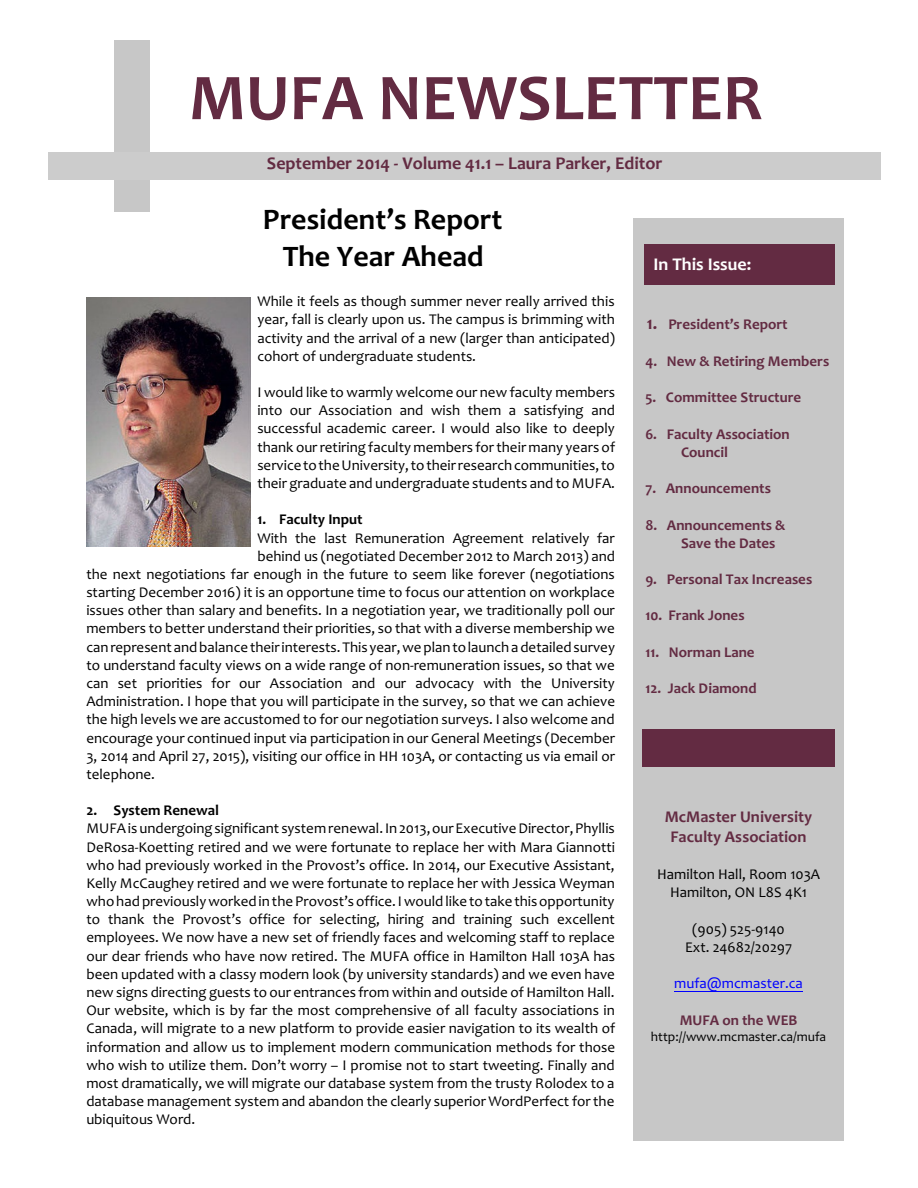
<style>
.page{position:relative;width:918px;height:1188px;background:#fff}
.page>*{position:absolute;margin:0;border:0;box-sizing:border-box;transform-origin:0 0}
.t1{font:700 66px "Candara";color:#632b42}
.t2{font:700 30px/36.8px "Candara";color:#000;text-align:center}
.t3{font:700 18px "Candara";color:#632b42}
.t4{font:700 18px "Candara";color:#fff}
.t5{font:700 16.5px/20.4px "Candara";color:#632b42;text-align:center}
.t6{font:15px/18.1px "Candara";color:#000;text-align:justify}
.t7{font:700 15px/18.1px "Candara";color:#632b42}
.t8{font:700 15px "Candara";color:#000}
.t9{font:15px "Candara";color:#00f}
.t10{font:13.5px "Candara";color:#000}
.s1{font-size:18px}
</style>
<div class="page">
<div style="left:114px;top:40px;width:36px;height:172px;background:#c7c7c7"></div>
<div style="left:48px;top:152px;width:833px;height:27px;background:#ccc"></div>
<div style="left:633px;top:218px;width:211px;height:922px;background:#c7c7c7"></div>
<div style="left:645px;top:244px;width:190px;height:41px;background:#632b42"></div>
<div style="left:642px;top:730px;width:192px;height:37px;background:#632b42"></div>
<hr style="left:674px;top:991px;width:129px;height:1px;background:#00f">
<img style="left:87px;top:297px;width:164px;height:249px">
<h1 class="t1" style="left:189px;top:71px;width:575px">MUFA NEWSLETTER</h1>
<p class="t3" style="left:267px;top:156px;width:397px">September 2014 - Volume 41.1 – Laura Parker, Editor</p>
<h2 class="t2" style="left:263px;top:204px;width:241px">President’s Report<br>The Year Ahead</h2>
<p class="t6" style="left:257px;top:294px;width:359px">While it feels as though summer never really arrived this year, fall is clearly upon us. The campus is brimming with activity and the arrival of a new (larger than anticipated) cohort of undergraduate students.</p>
<p class="t6" style="left:257px;top:385px;width:359px">I would like to warmly welcome our new faculty members into our Association and wish them a satisfying and successful academic career. I would also like to deeply thank ourretiring faculty members for their many years of service to theUniversity, to theirresearch communities, to their graduate and undergraduate students and to MUFA.</p>
<p class="t8" style="left:257px;top:513px;width:107px">1. Faculty Input</p>
<p class="t6" style="left:257px;top:530px;width:359px">With the last Remuneration Agreement relatively far</p>
<p class="t6" style="left:257px;top:548px;width:359px">behind us (negotiated December 2012 to March 2013) and</p>
<p class="t6" style="left:86px;top:566px;width:530px">the next negotiations far enough in the future to seem like forever (negotiations</p>
<p class="t6" style="left:86px;top:585px;width:530px">starting December 2016) it is an opportune time to focus our attention on workplace</p>
<p class="t6" style="left:86px;top:603px;width:530px">issues other than salary and benefits. In a negotiation year, we traditionally poll our</p>
<p class="t6" style="left:86px;top:621px;width:530px">members to better understand their priorities, so that with a diverse membership we</p>
<p class="t6" style="left:86px;top:639px;width:530px">can represent and balancetheirinterests. This year, weplan to launch a detailed survey</p>
<p class="t6" style="left:86px;top:657px;width:530px">to understand faculty views on a wide range of non-remuneration issues, so that we</p>
<p class="t6" style="left:86px;top:676px;width:530px">can set priorities for our Association and our advocacy with the University</p>
<p class="t6" style="left:86px;top:694px;width:530px">Administration. I hope that you will participate in the survey, so that we can achieve</p>
<p class="t6" style="left:86px;top:712px;width:530px">the high levels we are accustomed to for our negotiation surveys. I also welcome and</p>
<p class="t6" style="left:86px;top:730px;width:530px">encourage your continued input via participation in our General Meetings (December</p>
<p class="t6" style="left:86px;top:748px;width:530px">3, 2014 and April 27, 2015), visiting our office in HH 103A, or contacting us via email or</p>
<p class="t6" style="left:86px;top:766px;width:70px">telephone.</p>
<p class="t8" style="left:86px;top:804px;width:134px">2. System Renewal</p>
<p class="t6" style="left:86px;top:821px;width:530px">MUFA is undergoing significant system renewal. In 2013, ourExecutiveDirector, Phyllis DeRosa-Koetting retired and we were fortunate to replace her with Mara Giannotti who had previously worked in the Provost’s office. In 2014, our Executive Assistant, Kelly McCaughey retired and we were fortunate to replace her with Jessica Weyman who had previously worked in the Provost’s office. I would like to takethis opportunity to thank the Provost’s office for selecting, hiring and training such excellent employees. We now have a new set of friendly faces and welcoming staff to replace our dear friends who have now retired. The MUFA office in Hamilton Hall 103A has been updated with a classy modern look (by university standards) and we even have new signs directing guests to our entrances from within and outside of Hamilton Hall.<br>Our website, which is by far the most comprehensive of all faculty associations in Canada, will migrate to a new platform to provide easier navigation to its wealth of information and allow us to implement modern communication methods for those who wish to utilize them. Don’t worry – I promise not to start tweeting. Finally and most dramatically, we will migrate our database system from the trusty Rolodex to a database management system and abandon the clearly superior WordPerfect for the ubiquitous Word.</p>
<p class="t4" style="left:654px;top:257px;width:99px">In This Issue:</p>
<p class="t7" style="left:647px;top:316px;width:142px"><span class="s1">1.</span> President’s Report</p>
<p class="t7" style="left:645px;top:353px;width:185px">4. New &amp; Retiring Members</p>
<p class="t7" style="left:645px;top:390px;width:157px">5. Committee Structure</p>
<p class="t7" style="left:681px;top:426px;width:110px;text-indent:-36px">6. Faculty Association<br>Council</p>
<p class="t7" style="left:645px;top:481px;width:127px">7. Announcements</p>
<p class="t7" style="left:681px;top:517px;width:106px;text-indent:-36px">8. Announcements &amp;<br>Save the Dates</p>
<p class="t7" style="left:645px;top:572px;width:168px">9. Personal Tax Increases</p>
<p class="t7" style="left:645px;top:608px;width:101px">10. Frank Jones</p>
<p class="t7" style="left:645px;top:644px;width:111px">11. Norman Lane</p>
<p class="t7" style="left:645px;top:681px;width:113px">12. Jack Diamond</p>
<p class="t5" style="left:665px;top:808px;width:149px">McMaster University<br>Faculty Association</p>
<p class="t6" style="left:657px;top:867px;width:164px;text-align:center">Hamilton Hall, Room 103A<br>Hamilton, ON L8S 4K1</p>
<p class="t6" style="left:685px;top:921px;width:109px;text-align:center">(905) 525-9140<br>Ext. 24682/20297</p>
<p class="t9" style="left:674px;top:978px;width:130px">mufa@mcmaster.ca</p>
<p class="t7" style="left:680px;top:1012px;width:119px">MUFA on the WEB</p>
<p class="t10" style="left:651px;top:1032px;width:177px">http://www.mcmaster.ca/mufa</p>
</div>
